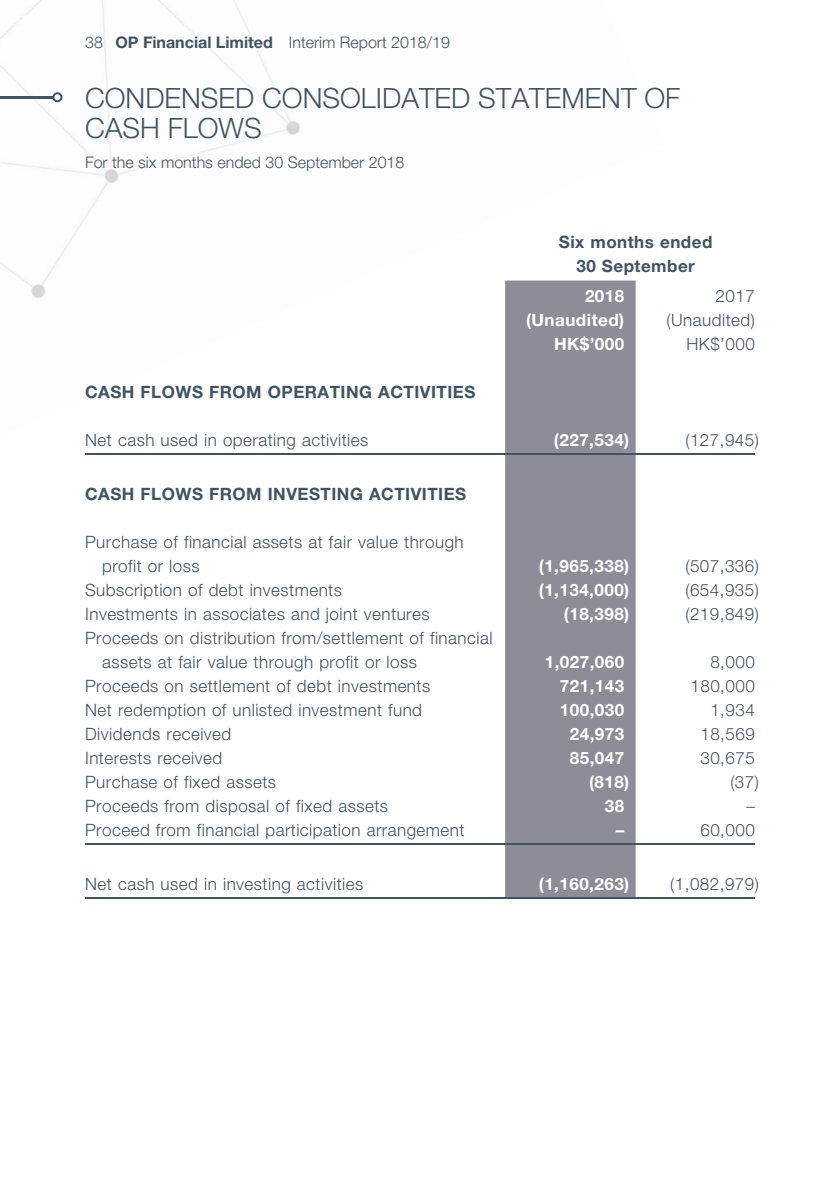
<style>
.page{position:relative;width:840px;height:1191px;background:#fff}
.page>*{position:absolute;margin:0;border:0;box-sizing:border-box;transform-origin:0 0}
.t1{font:300 28px/30px "Helvetica Neue LT Std";color:#425363}
.t2{font:300 17px/24px "Helvetica Neue LT Std";letter-spacing:.03em;color:#425363}
.t3{font:700 17px "Helvetica Neue LT Std";letter-spacing:.03em;color:#fff}
.t4{font:700 17px/24px "Helvetica Neue LT Std";letter-spacing:.03em;color:#425363;text-align:center}
.t5{font:300 16px "Helvetica Neue LT Std";color:#425363}
.s1{font-weight:700}
</style>
<div class="page">
<img style="left:0;top:262px;width:35px;height:35px">
<img style="left:0;top:116px;width:300px;height:77px">
<img style="left:0;top:0;width:288px;height:136px">
<img style="left:0;top:0;width:137px;height:51px">
<hr style="left:0;top:96px;width:53px;height:2px;background:#425363">
<svg style="left:52px;top:92px;width:10px;height:10px"></svg>
<div style="left:505px;top:280px;width:130px;height:617px;background:#8e8d97"></div>
<hr style="left:85px;top:453px;width:420px;height:1px;background:#425363">
<hr style="left:505px;top:453px;width:130px;height:1px;background:#425363">
<hr style="left:635px;top:453px;width:119px;height:1px;background:#425363">
<hr style="left:85px;top:843px;width:420px;height:1px;background:#425363">
<hr style="left:505px;top:843px;width:130px;height:1px;background:#425363">
<hr style="left:635px;top:843px;width:119px;height:1px;background:#425363">
<hr style="left:85px;top:897px;width:420px;height:1px;background:#425363">
<hr style="left:505px;top:897px;width:130px;height:1px;background:#425363">
<hr style="left:635px;top:897px;width:119px;height:1px;background:#425363">
<p class="t5" style="left:85px;top:37px;width:366px">38 <span class="s1">OP Financial Limited</span> Interim Report 2018/19</p>
<h1 class="t1" style="left:85px;top:87px;width:596px">CONDENSED CONSOLIDATED STATEMENT OF<br>CASH FLOWS</h1>
<p class="t5" style="left:85px;top:157px;width:320px">For the six months ended 30 September 2018</p>
<p class="t4" style="left:558px;top:232px;width:155px">Six months ended<br>30 September</p>
<p class="t3" style="left:584px;top:289px;width:41px">2018</p>
<p class="t2" style="left:715px;top:286px;width:41px">2017</p>
<p class="t3" style="left:525px;top:313px;width:100px">(Unaudited)</p>
<p class="t2" style="left:666px;top:310px;width:90px">(Unaudited)</p>
<p class="t3" style="left:553px;top:337px;width:72px">HK$’000</p>
<p class="t2" style="left:686px;top:334px;width:70px">HK$’000</p>
<p class="t4" style="left:85px;top:382px;width:391px">CASH FLOWS FROM OPERATING ACTIVITIES</p>
<p class="t2" style="left:85px;top:430px;width:284px">Net cash used in operating activities</p>
<p class="t3" style="left:553px;top:433px;width:77px">(227,534)</p>
<p class="t2" style="left:685px;top:430px;width:75px">(127,945)</p>
<p class="t4" style="left:85px;top:484px;width:382px">CASH FLOWS FROM INVESTING ACTIVITIES</p>
<p class="t2" style="left:102px;top:532px;width:363px;text-indent:-17px">Purchase of financial assets at fair value through profit or loss</p>
<p class="t3" style="left:538px;top:559px;width:92px">(1,965,338)</p>
<p class="t2" style="left:685px;top:556px;width:75px">(507,336)</p>
<p class="t2" style="left:85px;top:580px;width:258px">Subscription of debt investments</p>
<p class="t3" style="left:538px;top:583px;width:92px">(1,134,000)</p>
<p class="t2" style="left:685px;top:580px;width:75px">(654,935)</p>
<p class="t2" style="left:85px;top:604px;width:346px">Investments in associates and joint ventures</p>
<p class="t3" style="left:563px;top:607px;width:67px">(18,398)</p>
<p class="t2" style="left:685px;top:604px;width:75px">(219,849)</p>
<p class="t2" style="left:102px;top:628px;width:391px;text-indent:-17px">Proceeds on distribution from/settlement of financial assets at fair value through profit or loss</p>
<p class="t3" style="left:544px;top:655px;width:81px">1,027,060</p>
<p class="t2" style="left:710px;top:652px;width:46px">8,000</p>
<p class="t2" style="left:85px;top:676px;width:346px">Proceeds on settlement of debt investments</p>
<p class="t3" style="left:559px;top:679px;width:66px">721,143</p>
<p class="t2" style="left:690px;top:676px;width:66px">180,000</p>
<p class="t2" style="left:85px;top:700px;width:338px">Net redemption of unlisted investment fund</p>
<p class="t3" style="left:559px;top:703px;width:66px">100,030</p>
<p class="t2" style="left:710px;top:700px;width:46px">1,934</p>
<p class="t2" style="left:85px;top:724px;width:148px">Dividends received</p>
<p class="t3" style="left:569px;top:727px;width:56px">24,973</p>
<p class="t2" style="left:700px;top:724px;width:56px">18,569</p>
<p class="t2" style="left:85px;top:748px;width:138px">Interests received</p>
<p class="t3" style="left:569px;top:751px;width:56px">85,047</p>
<p class="t2" style="left:700px;top:748px;width:56px">30,675</p>
<p class="t2" style="left:85px;top:772px;width:192px">Purchase of fixed assets</p>
<p class="t3" style="left:588px;top:775px;width:42px">(818)</p>
<p class="t2" style="left:730px;top:772px;width:30px">(37)</p>
<p class="t2" style="left:85px;top:796px;width:304px">Proceeds from disposal of fixed assets</p>
<p class="t3" style="left:604px;top:799px;width:21px">38</p>
<p class="t2" style="left:746px;top:796px;width:10px">–</p>
<p class="t2" style="left:85px;top:820px;width:381px">Proceed from financial participation arrangement</p>
<p class="t3" style="left:615px;top:823px;width:10px">–</p>
<p class="t2" style="left:700px;top:820px;width:56px">60,000</p>
<p class="t2" style="left:85px;top:874px;width:279px">Net cash used in investing activities</p>
<p class="t3" style="left:538px;top:877px;width:92px">(1,160,263)</p>
<p class="t2" style="left:670px;top:874px;width:90px">(1,082,979)</p>
</div>
